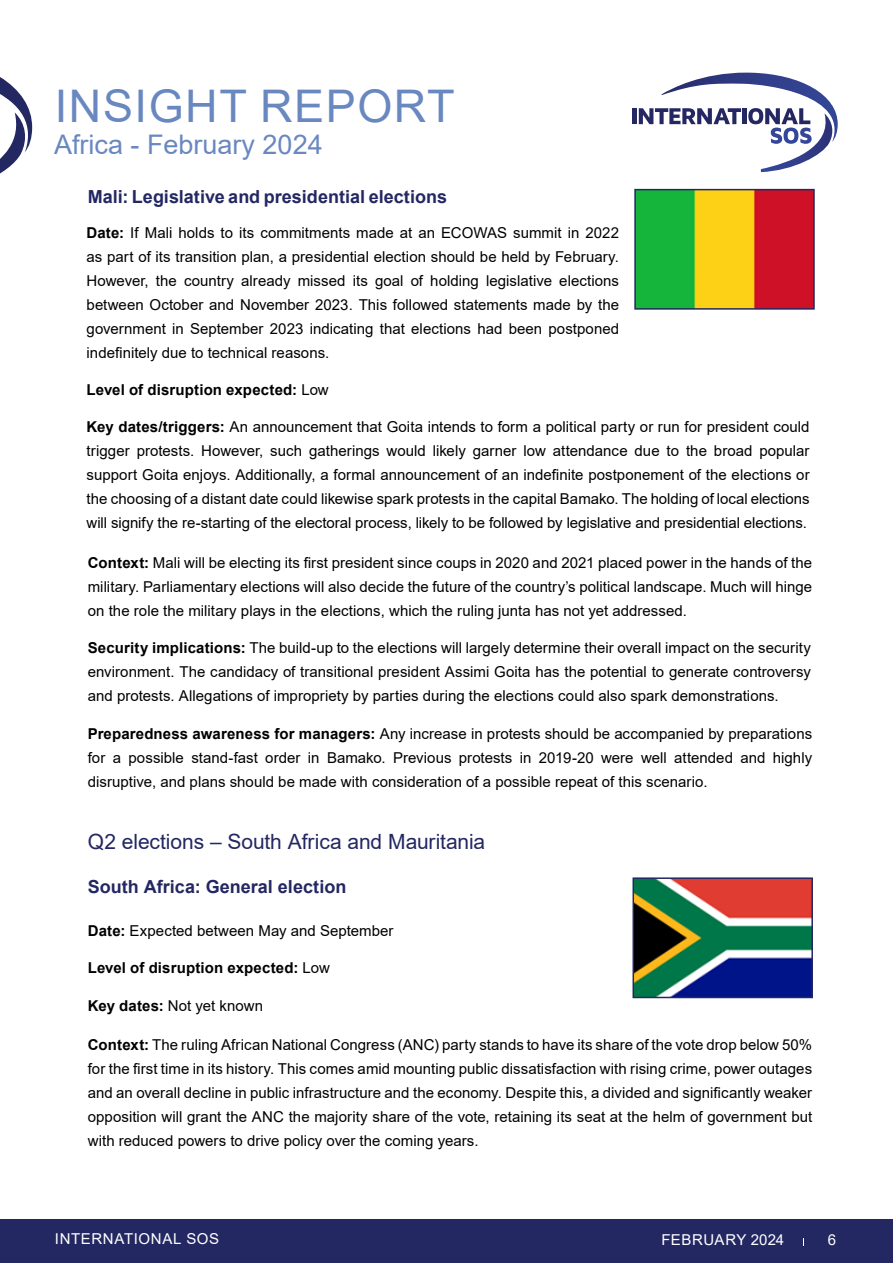
<style>
.page{position:relative;width:893px;height:1263px;background:#fff}
.page>*{position:absolute;margin:0;border:0;box-sizing:border-box;transform-origin:0 0}
.t1{font:45px "Arial";letter-spacing:.035em;color:#6988c0}
.t2{font:27px "Arial";color:#6988c0}
.t3{font:21px "Arial";letter-spacing:-.005em;color:#232762}
.t4{font:700 18px "Arial";color:#232762}
.t5{font:15px/24px "Arial";color:#000;text-align:justify}
.t6{font:700 15px "Arial";letter-spacing:.01em;color:#000}
.t7{font:15px "Arial";letter-spacing:.035em;color:#fff}
.s1{font-weight:700}
.s2{font-weight:400}
</style>
<div class="page">
<div style="left:0;top:1219px;width:893px;height:44px;background:#232762"></div>
<svg style="left:0;top:77px;width:33px;height:97px"></svg>
<hr style="left:632px;top:108px;width:4px;height:16px;background:#242761">
<svg style="left:639px;top:73px;width:199px;height:99px"></svg>
<img style="left:637px;top:192px;width:175px;height:115px">
<div style="left:634px;top:189px;width:181px;height:121px;border:2px solid #232762"></div>
<img style="left:635px;top:880px;width:175px;height:115px">
<div style="left:632px;top:877px;width:181px;height:121px;border:2px solid #232762"></div>
<h1 class="t1" style="left:55px;top:75px;width:401px">INSIGHT REPORT</h1>
<h2 class="t2" style="left:54px;top:126px;width:270px">Africa - February 2024</h2>
<p class="t4" style="left:88px;top:184px;width:361px">Mali: Legislative and presidential elections</p>
<p class="t5" style="left:87px;top:220px;width:534px"><span class="s1">Date:</span> If Mali holds to its commitments made at an ECOWAS summit in 2022 as part of its transition plan, a presidential election should be held by February.<br>However, the country already missed its goal of holding legislative elections between October and November 2023. This followed statements made by the government in September 2023 indicating that elections had been postponed indefinitely due to technical reasons.</p>
<p class="t6" style="left:87px;top:379px;width:244px">Level of disruption expected: <span class="s2">Low</span></p>
<p class="t5" style="left:87px;top:415px;width:725px"><span class="s1">Key dates/triggers:</span> An announcement that Goita intends to form a political party or run for president could trigger protests. However, such gatherings would likely garner low attendance due to the broad popular support Goita enjoys. Additionally, a formal announcement of an indefinite postponement of the elections or the choosing of a distant date could likewise spark protests in the capital Bamako. The holding of local elections will signify the re-starting of the electoral process, likely to be followed by legislative and presidential elections.</p>
<p class="t5" style="left:88px;top:551px;width:726px"><span class="s1">Context:</span> Mali will be electing its first president since coups in 2020 and 2021 placed power in the hands of the military. Parliamentary elections will also decide the future of the country’s political landscape. Much will hinge on the role the military plays in the elections, which the ruling junta has not yet addressed.</p>
<p class="t5" style="left:88px;top:636px;width:724px"><span class="s1">Security implications:</span> The build-up to the elections will largely determine their overall impact on the security environment. The candidacy of transitional president Assimi Goita has the potential to generate controversy and protests. Allegations of impropriety by parties during the elections could also spark demonstrations.</p>
<p class="t5" style="left:88px;top:721px;width:726px"><span class="s1">Preparedness awareness for managers:</span> Any increase in protests should be accompanied by preparations for a possible stand-fast order in Bamako. Previous protests in 2019-20 were well attended and highly disruptive, and plans should be made with consideration of a possible repeat of this scenario.</p>
<h3 class="t3" style="left:88px;top:827px;width:399px">Q2 elections – South Africa and Mauritania</h3>
<p class="t4" style="left:88px;top:874px;width:260px">South Africa: General election</p>
<p class="t5" style="left:88px;top:919px;width:307px"><span class="s1">Date:</span> Expected between May and September</p>
<p class="t6" style="left:88px;top:958px;width:244px">Level of disruption expected: <span class="s2">Low</span></p>
<p class="t5" style="left:88px;top:993px;width:177px"><span class="s1">Key dates:</span> Not yet known</p>
<p class="t5" style="left:88px;top:1032px;width:726px"><span class="s1">Context:</span> The ruling African National Congress (ANC) party stands to have its share of the vote drop below 50% for the first time in its history. This comes amid mounting public dissatisfaction with rising crime, power outages and an overall decline in public infrastructure and the economy. Despite this, a divided and significantly weaker opposition will grant the ANC the majority share of the vote, retaining its seat at the helm of government but with reduced powers to drive policy over the coming years.</p>
<p class="t7" style="left:55px;top:1228px;width:166px">INTERNATIONAL SOS</p>
<p class="t7" style="left:661px;top:1229px;width:124px">FEBRUARY 2024</p>
<p class="t7" style="left:828px;top:1229px;width:10px">6</p>
</div>
